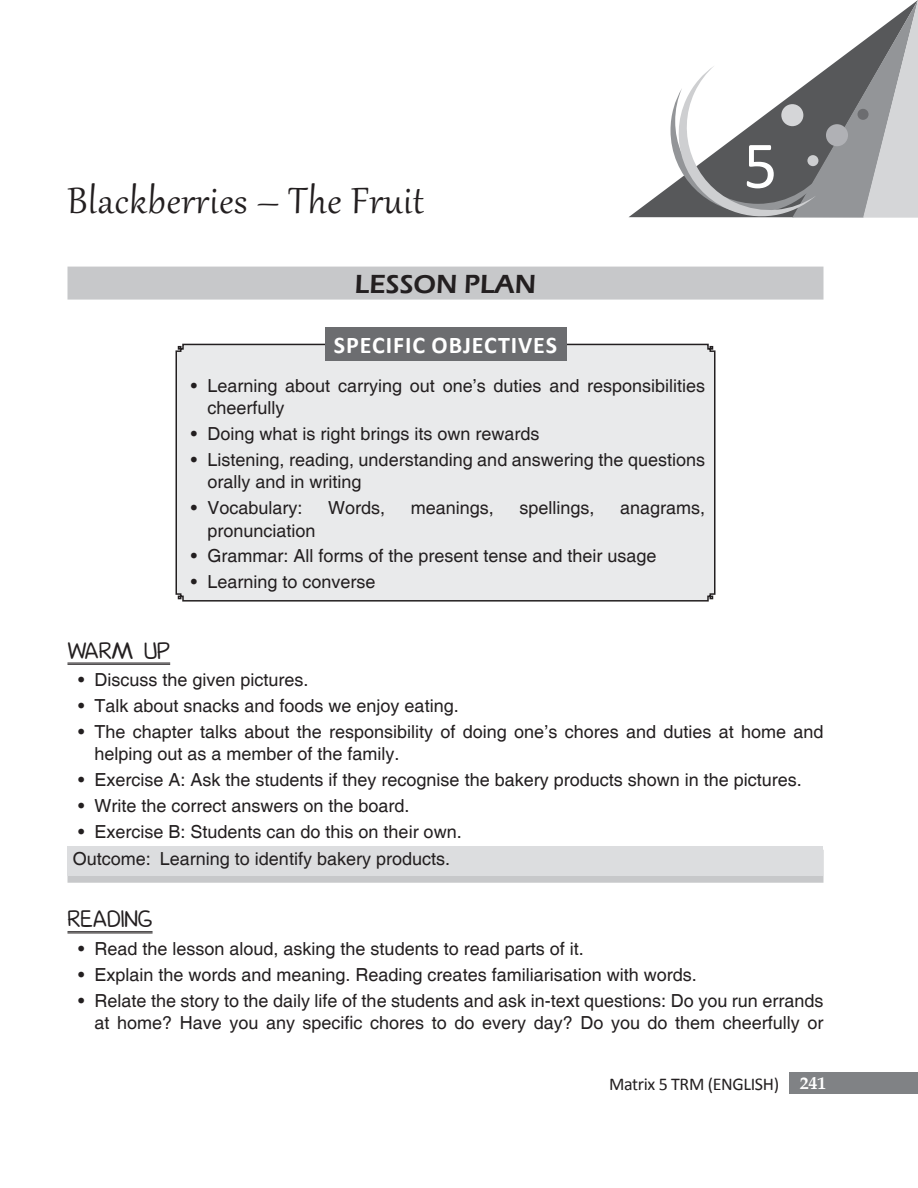
<style>
.page{position:relative;width:918px;height:1188px;background:#fff}
.page>*{position:absolute;margin:0;border:0;box-sizing:border-box;transform-origin:0 0}
.t1{font:67.5px "Calibri";color:#fff}
.t2{font:45px "Gabriola";letter-spacing:.02em;color:#231f20}
.Lesson_plan{font:600 27px "Eras ITC";color:#231f20}
.Heading_1{font:700 24px "Calibri";letter-spacing:.04em;color:#fff}
.Heading_2{font:21px "Donald";color:#231f20}
.t3{font:18px/22.5px "Helvetica";color:#231f20}
.t4{font:18px "Calibri";letter-spacing:-.02em;color:#231f20}
.s1{font-family:"Palatino";font-weight:700;color:#fff}
</style>
<div class="page">
<svg style="left:629px;top:188px;width:38px;height:29px"></svg>
<svg style="left:667px;top:0;width:251px;height:218px"></svg>
<div style="left:790px;top:1072px;width:128px;height:22px;background:#808285"></div>
<hr style="left:68px;top:663px;width:102px;height:1px;background:#231f20">
<hr style="left:68px;top:664px;width:102px;height:1px;background:#231f20">
<div style="left:68px;top:850px;width:756px;height:33px;background:#c7c8ca"></div>
<hr style="left:68px;top:931px;width:85px;height:1px;background:#231f20">
<hr style="left:68px;top:933px;width:85px;height:1px;background:#231f20">
<div style="left:68px;top:846px;width:756px;height:30px;background:#dcdddf"></div>
<div style="left:175px;top:343px;width:541px;height:259px;background:#e9eaeb"></div>
<div style="left:325px;top:327px;width:241px;height:34px;background:#6c6d70"></div>
<div style="left:68px;top:267px;width:756px;height:33px;background:#c7c8ca"></div>
<p class="t2" style="left:68px;top:171px;width:358px">Blackberries – The Fruit</p>
<p class="Lesson_plan" style="left:355px;top:269px;width:183px">LESSON PLAN</p>
<p class="Heading_1" style="left:334px;top:330px;width:225px">SPECIFIC OBJECTIVES</p>
<p class="t3" style="left:207px;top:375px;width:499px;text-indent:-17px">• Learning about carrying out one’s duties and responsibilities cheerfully</p>
<p class="t3" style="left:191px;top:423px;width:350px">• Doing what is right brings its own rewards</p>
<p class="t3" style="left:207px;top:449px;width:499px;text-indent:-17px">• Listening, reading, understanding and answering the questions orally and in writing</p>
<p class="t3" style="left:191px;top:497px;width:113px">• Vocabulary:</p>
<p class="t3" style="left:328px;top:497px;width:59px">Words,</p>
<p class="t3" style="left:411px;top:497px;width:85px">meanings,</p>
<p class="t3" style="left:519px;top:497px;width:77px">spellings,</p>
<p class="t3" style="left:620px;top:497px;width:87px">anagrams,</p>
<p class="t3" style="left:207px;top:520px;width:110px">pronunciation</p>
<p class="t3" style="left:191px;top:545px;width:467px">• Grammar: All forms of the present tense and their usage</p>
<p class="t3" style="left:191px;top:571px;width:186px">• Learning to converse</p>
<p class="t1" style="left:743px;top:124px;width:36px">5</p>
<p class="Heading_2" style="left:68px;top:642px;width:104px">WARM UP</p>
<p class="t3" style="left:78px;top:670px;width:232px">• Discuss the given pictures.</p>
<p class="t3" style="left:78px;top:695px;width:382px">• Talk about snacks and foods we enjoy eating.</p>
<p class="t3" style="left:94px;top:721px;width:730px;text-indent:-16px">• The chapter talks about the responsibility of doing one’s chores and duties at home and helping out as a member of the family.</p>
<p class="t3" style="left:78px;top:769px;width:725px">• Exercise A: Ask the students if they recognise the bakery products shown in the pictures.</p>
<p class="t3" style="left:78px;top:795px;width:333px">• Write the correct answers on the board.</p>
<p class="t3" style="left:78px;top:821px;width:385px">• Exercise B: Students can do this on their own.</p>
<p class="t3" style="left:73px;top:848px;width:379px">Outcome: Learning to identify bakery products.</p>
<p class="Heading_2" style="left:68px;top:910px;width:87px">READING</p>
<p class="t3" style="left:78px;top:938px;width:507px">• Read the lesson aloud, asking the students to read parts of it.</p>
<p class="t3" style="left:78px;top:964px;width:620px">• Explain the words and meaning. Reading creates familiarisation with words.</p>
<p class="t3" style="left:78px;top:990px;width:747px;text-align:right">• Relate the story to the daily life of the students and ask in-text questions: Do you run errands at home? Have you any specific chores to do every day? Do you do them cheerfully or</p>
<p class="t4" style="left:609px;top:1073px;width:218px">Matrix 5 TRM (ENGLISH) <span class="s1">241</span></p>
</div>
